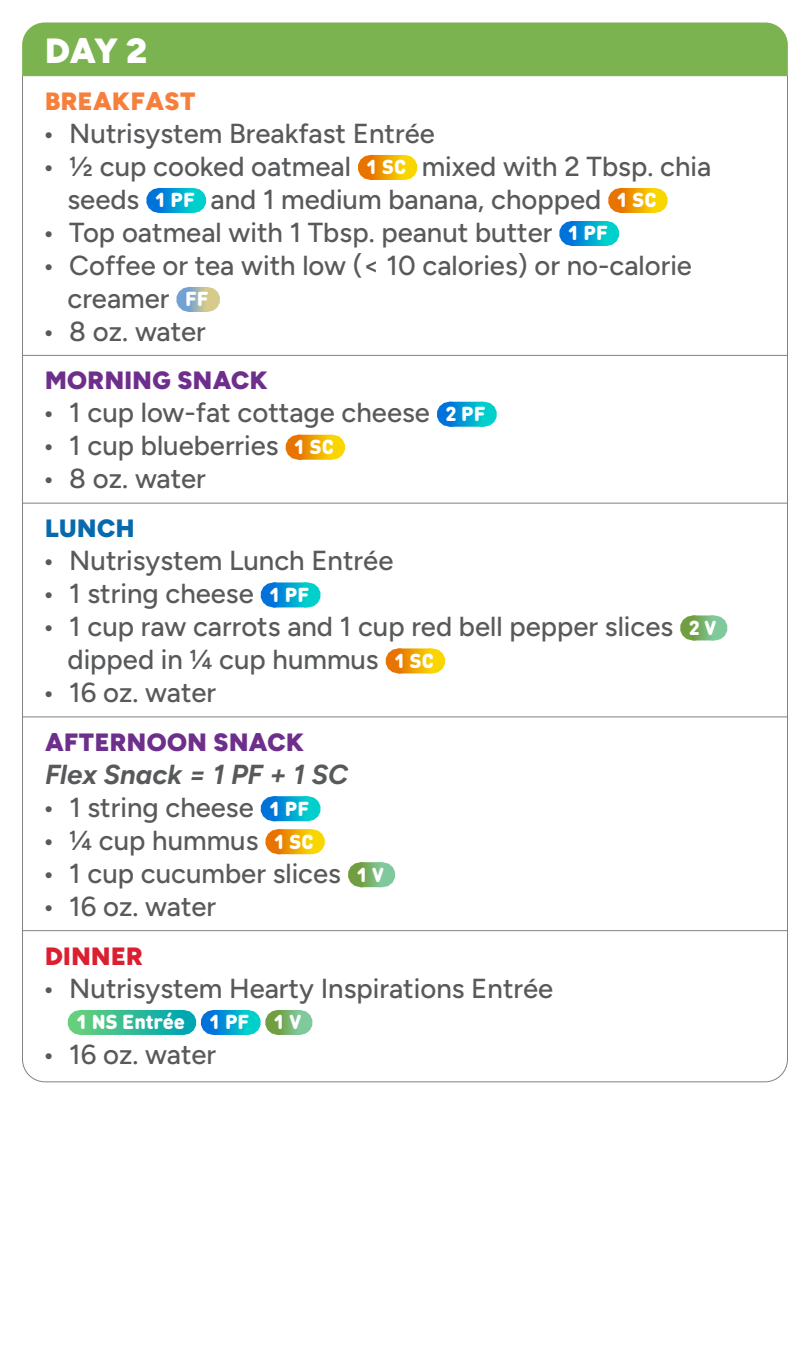
<style>
.page{position:relative;width:810px;height:1350px;background:#fff}
.page>*{position:absolute;margin:0;border:0;box-sizing:border-box;transform-origin:0 0}
.t1{font:900 35px "Figtree";color:#fff}
.t2{font:500 27.5px/33px "Figtree";color:#58595b}
.t3{font:italic 700 27.5px "Figtree";color:#58595b}
.t4{font:900 25px "Figtree";letter-spacing:.02em;color:#6e2e8b}
.t5{font:900 25px "Figtree";letter-spacing:.02em;color:#f57f3b}
.t6{font:900 25px "Figtree";letter-spacing:.02em;color:#da1f31}
.t7{font:900 25px "Figtree";letter-spacing:.02em;color:#066aad}
.t8{font:900 20px "DIN Round OT";color:#fff}
.s1{font-family:"DIN Round OT";font-weight:900;font-size:20px;color:#fff}
</style>
<div class="page">
<div style="left:22px;top:22px;width:766px;height:53px;background:#7bb350"></div>
<hr style="left:22px;top:76px;width:1px;height:40px;background:#808285">
<hr style="left:787px;top:76px;width:1px;height:40px;background:#808285">
<hr style="left:22px;top:75px;width:766px;height:1px;background:#7bb350">
<hr style="left:22px;top:110px;width:1px;height:249px;background:#808285">
<hr style="left:787px;top:110px;width:1px;height:249px;background:#808285">
<svg style="left:371px;top:155px;width:15px;height:25px"></svg>
<svg style="left:370px;top:155px;width:1px;height:25px"></svg>
<svg style="left:386px;top:155px;width:18px;height:25px"></svg>
<svg style="left:160px;top:188px;width:15px;height:25px"></svg>
<svg style="left:159px;top:188px;width:1px;height:25px"></svg>
<svg style="left:175px;top:188px;width:17px;height:25px"></svg>
<svg style="left:622px;top:188px;width:15px;height:25px"></svg>
<svg style="left:621px;top:188px;width:1px;height:25px"></svg>
<svg style="left:637px;top:188px;width:17px;height:25px"></svg>
<svg style="left:573px;top:221px;width:15px;height:25px"></svg>
<svg style="left:572px;top:221px;width:1px;height:25px"></svg>
<svg style="left:588px;top:221px;width:17px;height:25px"></svg>
<svg style="left:190px;top:287px;width:7px;height:25px"></svg>
<svg style="left:189px;top:287px;width:1px;height:25px"></svg>
<svg style="left:197px;top:287px;width:9px;height:25px"></svg>
<hr style="left:22px;top:352px;width:1px;height:44px;background:#808285">
<hr style="left:787px;top:352px;width:1px;height:44px;background:#808285">
<hr style="left:22px;top:355px;width:766px;height:1px;background:#808285">
<hr style="left:22px;top:389px;width:1px;height:118px;background:#808285">
<hr style="left:787px;top:389px;width:1px;height:118px;background:#808285">
<svg style="left:450px;top:402px;width:16px;height:25px"></svg>
<svg style="left:449px;top:402px;width:1px;height:25px"></svg>
<svg style="left:466px;top:402px;width:17px;height:25px"></svg>
<svg style="left:299px;top:435px;width:15px;height:25px"></svg>
<svg style="left:298px;top:435px;width:1px;height:25px"></svg>
<svg style="left:314px;top:435px;width:17px;height:25px"></svg>
<hr style="left:22px;top:500px;width:1px;height:43px;background:#808285">
<hr style="left:787px;top:500px;width:1px;height:43px;background:#808285">
<hr style="left:22px;top:503px;width:766px;height:1px;background:#808285">
<hr style="left:22px;top:537px;width:1px;height:183px;background:#808285">
<hr style="left:787px;top:537px;width:1px;height:183px;background:#808285">
<svg style="left:274px;top:582px;width:15px;height:25px"></svg>
<svg style="left:273px;top:582px;width:1px;height:25px"></svg>
<svg style="left:289px;top:582px;width:18px;height:25px"></svg>
<svg style="left:694px;top:615px;width:9px;height:25px"></svg>
<svg style="left:693px;top:615px;width:1px;height:25px"></svg>
<svg style="left:703px;top:615px;width:11px;height:25px"></svg>
<svg style="left:399px;top:648px;width:15px;height:25px"></svg>
<svg style="left:398px;top:648px;width:1px;height:25px"></svg>
<svg style="left:414px;top:648px;width:17px;height:25px"></svg>
<hr style="left:22px;top:713px;width:1px;height:44px;background:#808285">
<hr style="left:787px;top:713px;width:1px;height:44px;background:#808285">
<hr style="left:22px;top:716px;width:766px;height:1px;background:#808285">
<hr style="left:22px;top:751px;width:1px;height:183px;background:#808285">
<hr style="left:787px;top:751px;width:1px;height:183px;background:#808285">
<svg style="left:274px;top:796px;width:15px;height:25px"></svg>
<svg style="left:273px;top:796px;width:1px;height:25px"></svg>
<svg style="left:289px;top:796px;width:18px;height:25px"></svg>
<svg style="left:279px;top:829px;width:15px;height:25px"></svg>
<svg style="left:278px;top:829px;width:1px;height:25px"></svg>
<svg style="left:294px;top:829px;width:17px;height:25px"></svg>
<svg style="left:361px;top:862px;width:9px;height:25px"></svg>
<svg style="left:360px;top:862px;width:1px;height:25px"></svg>
<svg style="left:370px;top:862px;width:11px;height:25px"></svg>
<hr style="left:22px;top:927px;width:1px;height:44px;background:#808285">
<hr style="left:787px;top:927px;width:1px;height:44px;background:#808285">
<hr style="left:22px;top:930px;width:766px;height:1px;background:#808285">
<hr style="left:22px;top:965px;width:1px;height:84px;background:#808285">
<hr style="left:787px;top:965px;width:1px;height:84px;background:#808285">
<svg style="left:22px;top:1010px;width:766px;height:72px"></svg>
<p class="t1" style="left:45px;top:29px;width:103px">DAY 2</p>
<p class="t5" style="left:45px;top:85px;width:152px">BREAKFAST</p>
<p class="t2" style="left:42px;top:117px;width:394px">• Nutrisystem Breakfast Entrée</p>
<p class="t2" style="left:68px;top:150px;width:645px;text-indent:-25px">• ½ cup cooked oatmeal <span class="s1">1 SC</span> mixed with 2 Tbsp. chia seeds <span class="s1">1 PF</span> and 1 medium banana, chopped <span class="s1">1 SC</span></p>
<p class="t2" style="left:42px;top:216px;width:567px">• Top oatmeal with 1 Tbsp. peanut butter <span class="s1">1 PF</span></p>
<p class="t2" style="left:67px;top:249px;width:626px;text-indent:-25px">• Coffee or tea with low (&lt; 10 calories) or no-calorie creamer <span class="s1">FF</span></p>
<p class="t2" style="left:42px;top:315px;width:165px">• 8 oz. water</p>
<p class="t4" style="left:45px;top:365px;width:224px">MORNING SNACK</p>
<p class="t2" style="left:42px;top:396px;width:445px">• 1 cup low-fat cottage cheese <span class="s1">2 PF</span></p>
<p class="t2" style="left:42px;top:429px;width:293px">• 1 cup blueberries <span class="s1">1 SC</span></p>
<p class="t2" style="left:42px;top:462px;width:165px">• 8 oz. water</p>
<p class="t7" style="left:45px;top:513px;width:91px">LUNCH</p>
<p class="t2" style="left:42px;top:544px;width:353px">• Nutrisystem Lunch Entrée</p>
<p class="t2" style="left:42px;top:577px;width:269px">• 1 string cheese <span class="s1">1 PF</span></p>
<p class="t2" style="left:68px;top:610px;width:650px;text-indent:-25px">• 1 cup raw carrots and 1 cup red bell pepper slices <span class="s1">2 V </span>dipped in ¼ cup hummus <span class="s1">1 SC</span></p>
<p class="t2" style="left:42px;top:676px;width:175px">• 16 oz. water</p>
<p class="t4" style="left:45px;top:726px;width:261px">AFTERNOON SNACK</p>
<p class="t3" style="left:45px;top:758px;width:305px">Flex Snack = 1 PF + 1 SC</p>
<p class="t2" style="left:42px;top:791px;width:269px">• 1 string cheese <span class="s1">1 PF</span></p>
<p class="t2" style="left:42px;top:824px;width:273px">• ¼ cup hummus <span class="s1">1 SC</span></p>
<p class="t2" style="left:42px;top:857px;width:343px">• 1 cup cucumber slices <span class="s1">1 V</span></p>
<p class="t2" style="left:42px;top:890px;width:175px">• 16 oz. water</p>
<p class="t6" style="left:45px;top:940px;width:99px">DINNER</p>
<p class="t2" style="left:42px;top:972px;width:513px">• Nutrisystem Hearty Inspirations Entrée</p>
<p class="t8" style="left:76px;top:1009px;width:226px">1 NS Entrée 1 PF 1 V</p>
<p class="t2" style="left:42px;top:1038px;width:175px">• 16 oz. water</p>
</div>
